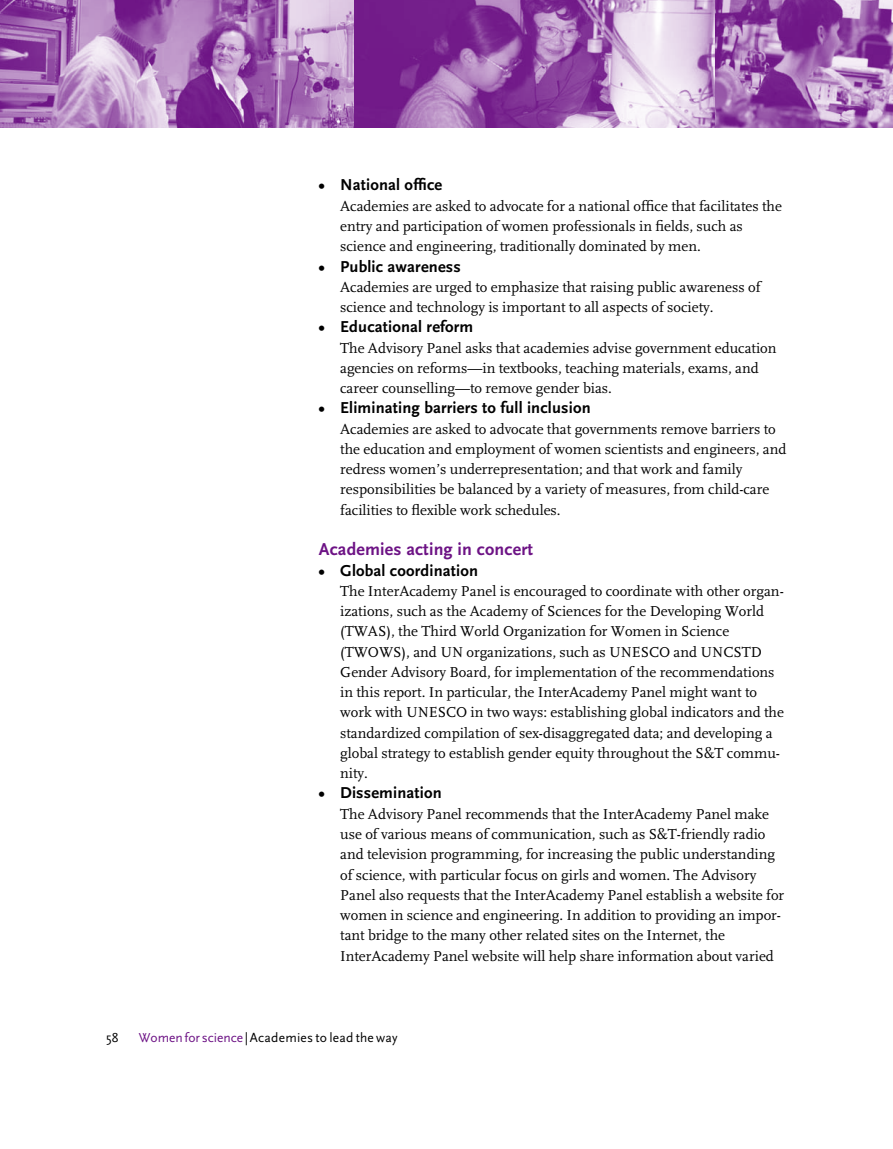
<style>
.page{position:relative;width:893px;height:1149px;background:#fff}
.page>*{position:absolute;margin:0;border:0;box-sizing:border-box;transform-origin:0 0}
.t1{font:700 18px "Scala Sans";letter-spacing:.01em;color:#6d1385}
.t2{font:700 16.5px "Scala Sans";letter-spacing:.01em;color:#000}
.t3{font:15px/20.2px "Scala";color:#000}
.t4{font:13.5px "Scala Sans";letter-spacing:.02em;color:#000}
.s1{font-family:"Scala LF"}
.s2{color:#6d1385}
</style>
<div class="page">
<img style="left:0;top:0;width:354px;height:128px">
<img style="left:354px;top:0;width:539px;height:128px">
<p class="t2" style="left:319px;top:176px;width:125px"><span class="s1">•</span> National office</p>
<p class="t3" style="left:340px;top:196px;width:443px">Academies are asked to advocate for a national office that facilitates the entry and participation of women professionals in fields, such as science and engineering, traditionally dominated by men.</p>
<p class="t2" style="left:319px;top:257px;width:143px"><span class="s1">•</span> Public awareness</p>
<p class="t3" style="left:340px;top:277px;width:422px">Academies are urged to emphasize that raising public awareness of science and technology is important to all aspects of society.</p>
<p class="t2" style="left:319px;top:318px;width:156px"><span class="s1">•</span> Educational reform</p>
<p class="t3" style="left:340px;top:338px;width:438px">The Advisory Panel asks that academies advise government education agencies on reforms—in textbooks, teaching materials, exams, and career counselling—to remove gender bias.</p>
<p class="t2" style="left:319px;top:399px;width:273px"><span class="s1">•</span> Eliminating barriers to full inclusion</p>
<p class="t3" style="left:340px;top:419px;width:448px">Academies are asked to advocate that governments remove barriers to the education and employment of women scientists and engineers, and redress women’s underrepresentation; and that work and family responsibilities be balanced by a variety of measures, from child-care facilities to flexible work schedules.</p>
<p class="t1" style="left:319px;top:539px;width:216px">Academies acting in concert</p>
<p class="t2" style="left:319px;top:561px;width:161px"><span class="s1">•</span> Global coordination</p>
<p class="t3" style="left:340px;top:581px;width:445px">The InterAcademy Panel is encouraged to coordinate with other organ&shy;izations, such as the Academy of Sciences for the Developing World (TWAS), the Third World Organization for Women in Science (TWOWS), and UN organizations, such as UNESCO and UNCSTD Gender Advisory Board, for implementation of the recommendations in this report. In particular, the InterAcademy Panel might want to work with UNESCO in two ways: establishing global indicators and the standardized compilation of sex-disaggregated data; and developing a global strategy to establish gender equity throughout the S&amp;T commu&shy;nity.</p>
<p class="t2" style="left:319px;top:784px;width:124px"><span class="s1">•</span> Dissemination</p>
<p class="t3" style="left:340px;top:803px;width:446px">The Advisory Panel recommends that the InterAcademy Panel make use of various means of communication, such as S&amp;T-friendly radio and television programming, for increasing the public understanding of science, with particular focus on girls and women. The Advisory Panel also requests that the InterAcademy Panel establish a website for women in science and engineering. In addition to providing an impor&shy;tant bridge to the many other related sites on the Internet, the InterAcademy Panel website will help share information about varied</p>
<p class="t4" style="left:106px;top:1030px;width:8px">58</p>
<p class="t4" style="left:139px;top:1030px;width:260px"><span class="s2">Women for science</span>|Academies to lead the way</p>
</div>
